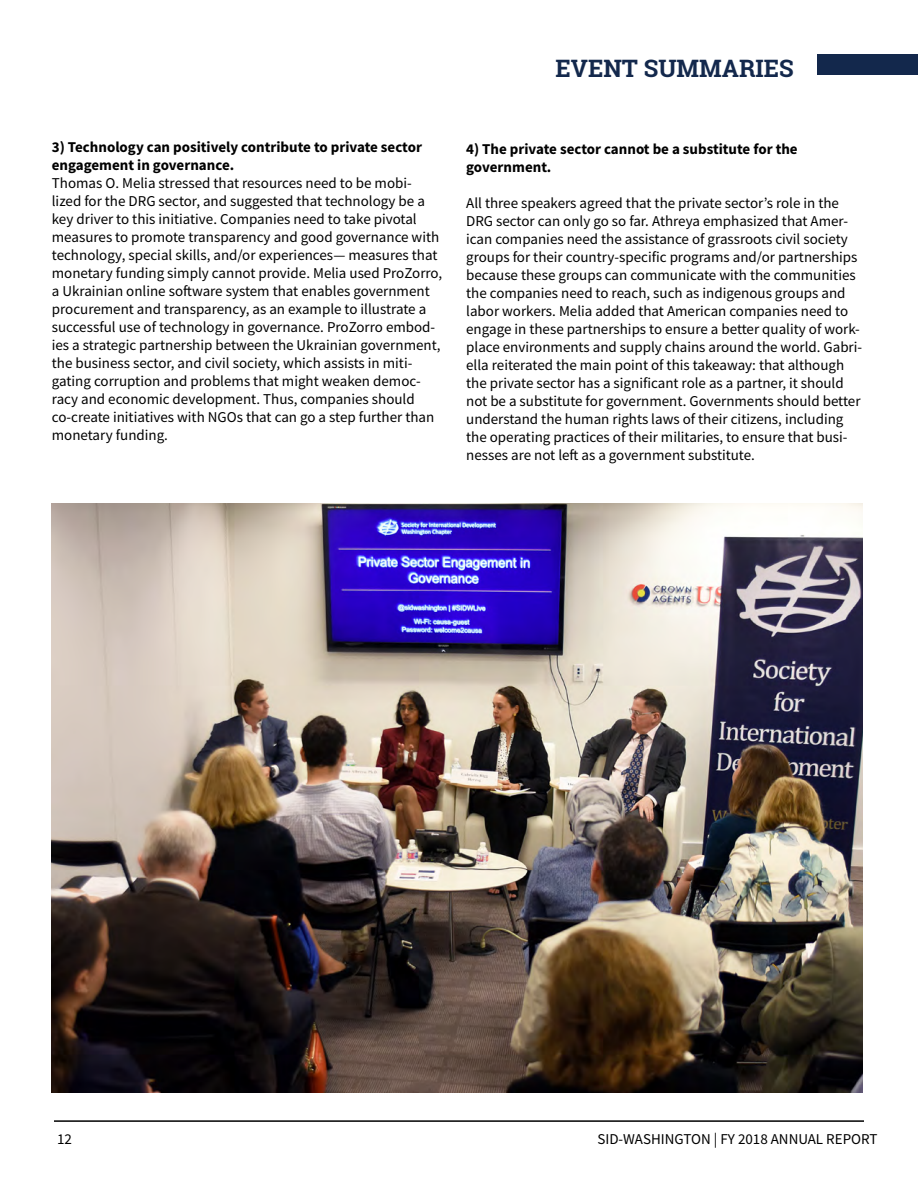
<style>
.page{position:relative;width:918px;height:1188px;background:#fff}
.page>*{position:absolute;margin:0;border:0;box-sizing:border-box;transform-origin:0 0}
.t1{font:700 24px "Roboto Slab";color:#13284c}
.t2{font:15px/18px "Source Sans Pro";color:#000}
.t3{font:700 15px/18px "Source Sans Pro";color:#000}
</style>
<div class="page">
<hr style="left:54px;top:1120px;width:810px;height:2px;background:#000">
<div style="left:817px;top:55px;width:101px;height:20px;background:#13284c"></div>
<img style="left:52px;top:503px;width:810px;height:590px">
<h1 class="t1" style="left:556px;top:52px;width:240px">EVENT SUMMARIES</h1>
<p class="t3" style="left:52px;top:138px;width:372px">3) Technology can positively contribute to private sector engagement in governance.</p>
<p class="t2" style="left:52px;top:174px;width:392px">Thomas O. Melia stressed that resources need to be mobi&shy;lized for the DRG sector, and suggested that technology be a key driver to this initiative. Companies need to take pivotal measures to promote transparency and good governance with technology, special skills, and/or experiences— measures that monetary funding simply cannot provide. Melia used ProZorro, a Ukrainian online software system that enables government procurement and transparency, as an example to illustrate a successful use of technology in governance. ProZorro embod&shy;ies a strategic partnership between the Ukrainian government, the business sector, and civil society, which assists in miti&shy;gating corruption and problems that might weaken democ&shy;racy and economic development. Thus, companies should co-create initiatives with NGOs that can go a step further than monetary funding.</p>
<p class="t3" style="left:466px;top:140px;width:333px">4) The private sector cannot be a substitute for the government.</p>
<p class="t2" style="left:466px;top:194px;width:398px">All three speakers agreed that the private sector’s role in the DRG sector can only go so far. Athreya emphasized that Amer&shy;ican companies need the assistance of grassroots civil society groups for their country-specific programs and/or partnerships because these groups can communicate with the communities the companies need to reach, such as indigenous groups and labor workers. Melia added that American companies need to engage in these partnerships to ensure a better quality of work&shy;place environments and supply chains around the world. Gabri&shy;ella reiterated the main point of this takeaway: that although the private sector has a significant role as a partner, it should not be a substitute for government. Governments should better understand the human rights laws of their citizens, including the operating practices of their militaries, to ensure that busi&shy;nesses are not left as a government substitute.</p>
<p class="t2" style="left:57px;top:1130px;width:16px">12</p>
<p class="t2" style="left:597px;top:1130px;width:282px">SID-WASHINGTON | FY 2018 ANNUAL REPORT</p>
</div>
